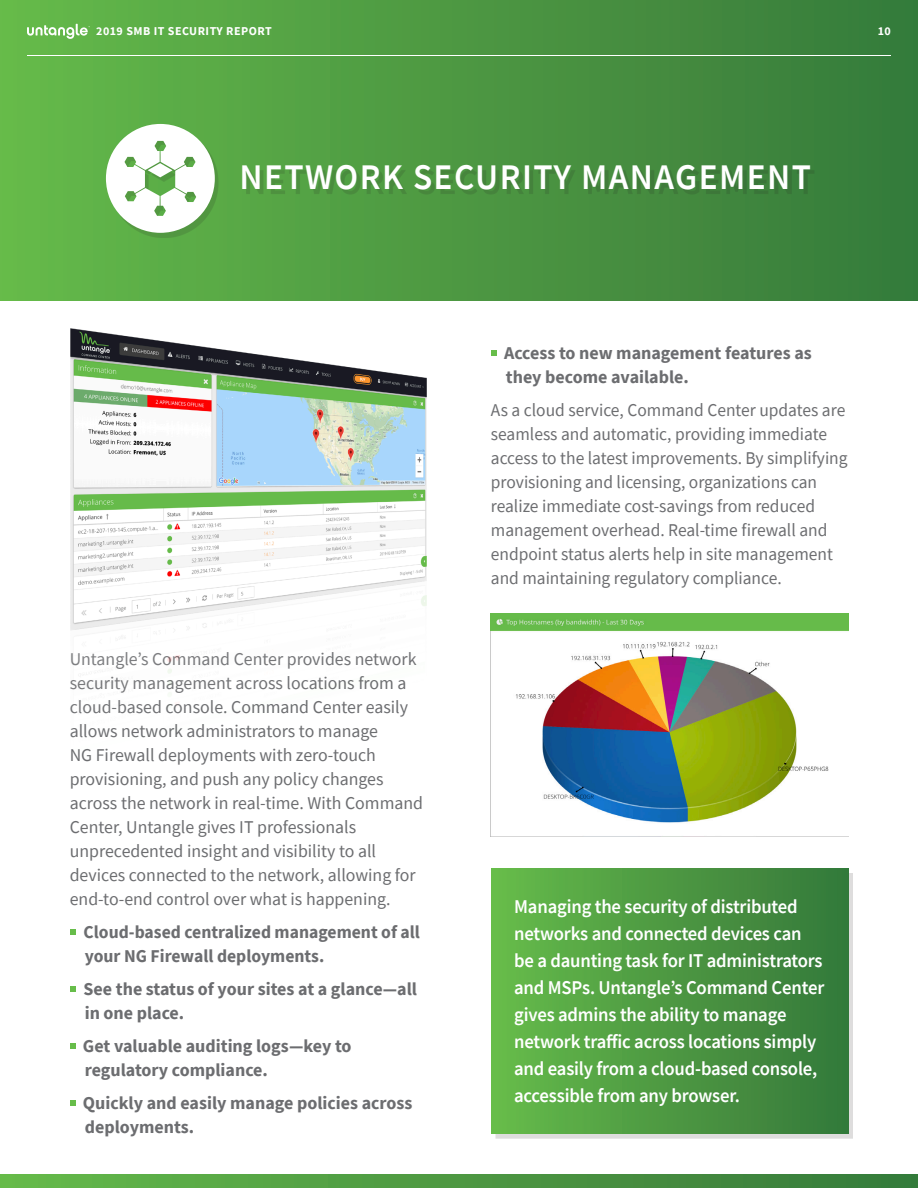
<style>
.page{position:relative;width:918px;height:1188px;background:#fff}
.page>*{position:absolute;margin:0;border:0;box-sizing:border-box;transform-origin:0 0}
.t1{font:600 36px "Source Sans Pro";letter-spacing:.04em;color:#fff}
.t2{font:600 19.5px/27px "Source Sans Pro";letter-spacing:-.01em;color:#fff;scale:.96 1}
.t3{font:18px/24px "Source Sans Pro";color:#6c6d70}
.t4{font:700 18px/24px "Source Sans Pro";color:#6c6d70}
.t5{font:700 12px "Source Sans Pro";letter-spacing:.04em;color:#fff}
</style>
<div class="page">
<div style="left:0;top:0;width:918px;height:300px;background:linear-gradient(to right,#65b94a,#35793b)"></div>
<svg style="left:0;top:1174px;width:918px;height:14px;background:#4d9942"></svg>
<hr style="left:27px;top:55px;width:864px;height:1px;background:#fff">
<svg style="left:27px;top:24px;width:63px;height:15px"></svg>
<svg style="left:70px;top:929px;width:6px;height:6px"></svg>
<svg style="left:70px;top:986px;width:6px;height:6px"></svg>
<svg style="left:70px;top:1043px;width:6px;height:6px"></svg>
<svg style="left:70px;top:1100px;width:6px;height:6px"></svg>
<svg style="left:491px;top:350px;width:6px;height:6px"></svg>
<img style="left:70px;top:328px;width:357px;height:365px">
<div style="left:110px;top:128px;width:704px;height:109px;background:#231f20;opacity:.15"></div>
<svg style="left:106px;top:124px;width:109px;height:109px"></svg>
<div style="left:496px;top:873px;width:357px;height:265px;background:#dedddd"></div>
<div style="left:491px;top:868px;width:358px;height:266px;background:linear-gradient(to right,#67bb4a,#34783a)"></div>
<img style="left:491px;top:613px;width:357px;height:224px">
<p class="t5" style="left:96px;top:23px;width:177px">2019 SMB IT SECURITY REPORT</p>
<p class="t5" style="left:878px;top:23px;width:15px">10</p>
<p class="t1" style="left:239px;top:154px;width:573px">NETWORK SECURITY MANAGEMENT</p>
<p class="t3" style="left:70px;top:647px;width:355px">Untangle’s Command Center provides network security management across locations from a cloud-based console. Command Center easily allows network administrators to manage<br>NG Firewall deployments with zero-touch provisioning, and push any policy changes across the network in real-time. With Command Center, Untangle gives IT professionals unprecedented insight and visibility to all devices connected to the network, allowing for end-to-end control over what is happening.</p>
<p class="t4" style="left:84px;top:920px;width:338px">Cloud-based centralized management of all your NG Firewall deployments.</p>
<p class="t4" style="left:84px;top:977px;width:335px">See the status of your sites at a glance—all in one place.</p>
<p class="t4" style="left:83px;top:1034px;width:270px">Get valuable auditing logs—key to regulatory compliance.</p>
<p class="t4" style="left:83px;top:1091px;width:331px">Quickly and easily manage policies across deployments.</p>
<p class="t4" style="left:504px;top:340px;width:309px">Access to new management features as they become available.</p>
<p class="t3" style="left:491px;top:398px;width:358px">As a cloud service, Command Center updates are seamless and automatic, providing immediate access to the latest improvements. By simplifying provisioning and licensing, organizations can realize immediate cost-savings from reduced management overhead. Real-time firewall and endpoint status alerts help in site management and maintaining regulatory compliance.</p>
<p class="t2" style="left:514px;top:893px;width:325px">Managing the security of distributed networks and connected devices can be a daunting task for IT administrators and MSPs. Untangle’s Command Center gives admins the ability to manage network traffic across locations simply and easily from a cloud-based console, accessible from any browser.</p>
</div>
